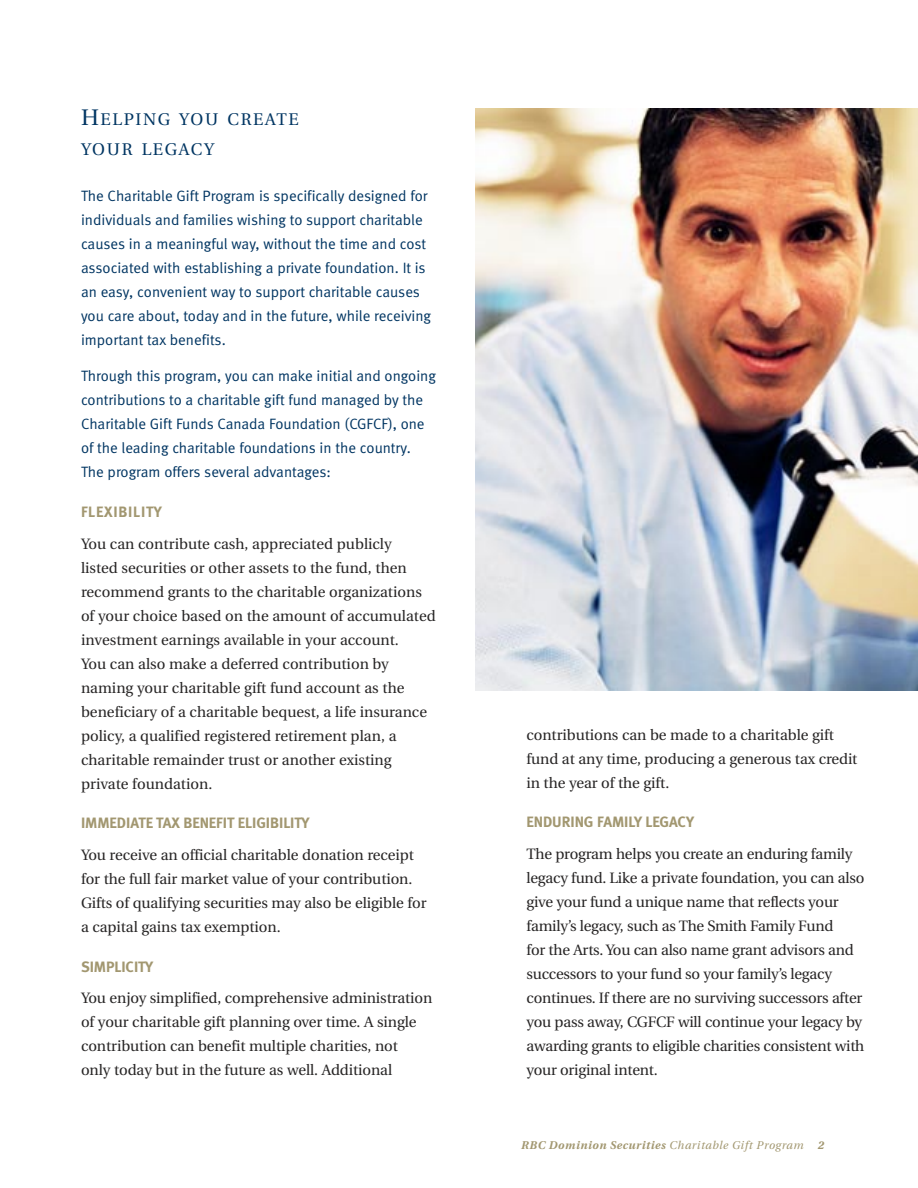
<style>
.page{position:relative;width:918px;height:1188px;background:#fff}
.page>*{position:absolute;margin:0;border:0;box-sizing:border-box;transform-origin:0 0}
.Head{font:16.8px/30px "Utopia";letter-spacing:.1em;color:#003562}
.Body{font:15px/24px "Utopia";letter-spacing:-.005em;color:#272525}
.Body-2{font:15px/24px "Meta Normal LF";color:#003562}
.Subhead{font:15px "Meta Bold LF";letter-spacing:-.005em;color:#a29770}
.Subhead-2{font:15px "Meta Bold LF";letter-spacing:.05em;color:#a29770}
.t1{font:italic 700 11.25px "Utopia";letter-spacing:.05em;color:#a29770}
.s1{font-size:22.5px}
.s2{font-weight:400}
</style>
<div class="page">
<img style="left:476px;top:108px;width:442px;height:583px">
<p class="Head" style="left:81px;top:104px;width:219px"><span class="s1">H</span>ELPING YOU CREATE<br>YOUR LEGACY</p>
<p class="Body-2" style="left:81px;top:184px;width:352px">The Charitable Gift Program is specifically designed for individuals and families wishing to support charitable causes in a meaningful way, without the time and cost associated with establishing a private foundation. It is an easy, convenient way to support charitable causes you care about, today and in the future, while receiving important tax benefits.</p>
<p class="Body-2" style="left:81px;top:364px;width:356px">Through this program, you can make initial and ongoing contributions to a charitable gift fund managed by the Charitable Gift Funds Canada Foundation (CGFCF), one of the leading charitable foundations in the country.<br>The program offers several advantages:</p>
<p class="Subhead-2" style="left:81px;top:503px;width:82px">FLEXIBILITY</p>
<p class="Body" style="left:81px;top:532px;width:356px">You can contribute cash, appreciated publicly<br>listed securities or other assets to the fund, then recommend grants to the charitable organizations of your choice based on the amount of accumulated investment earnings available in your account.<br>You can also make a deferred contribution by naming your charitable gift fund account as the beneficiary of a charitable bequest, a life insurance policy, a qualified registered retirement plan, a charitable remainder trust or another existing private foundation.</p>
<p class="Subhead" style="left:81px;top:814px;width:230px">IMMEDIATE TAX BENEFIT ELIGIBILITY</p>
<p class="Body" style="left:81px;top:843px;width:347px">You receive an official charitable donation receipt for the full fair market value of your contribution.<br>Gifts of qualifying securities may also be eligible for a capital gains tax exemption.</p>
<p class="Subhead" style="left:81px;top:957px;width:74px">SIMPLICITY</p>
<p class="Body" style="left:81px;top:986px;width:353px">You enjoy simplified, comprehensive administration of your charitable gift planning over time. A single contribution can benefit multiple charities, not<br>only today but in the future as well. Additional</p>
<p class="Body" style="left:526px;top:723px;width:332px">contributions can be made to a charitable gift fund at any time, producing a generous tax credit in the year of the gift.</p>
<p class="Subhead" style="left:526px;top:813px;width:169px">ENDURING FAMILY LEGACY</p>
<p class="Body" style="left:526px;top:842px;width:339px">The program helps you create an enduring family legacy fund. Like a private foundation, you can also give your fund a unique name that reflects your family’s legacy, such as The Smith Family Fund<br>for the Arts. You can also name grant advisors and successors to your fund so your family’s legacy continues. If there are no surviving successors after you pass away, CGFCF will continue your legacy by awarding grants to eligible charities consistent with your original intent.</p>
<p class="t1" style="left:521px;top:1139px;width:304px">RBC Dominion Securities <span class="s2">Charitable Gift Program</span> 2</p>
</div>
